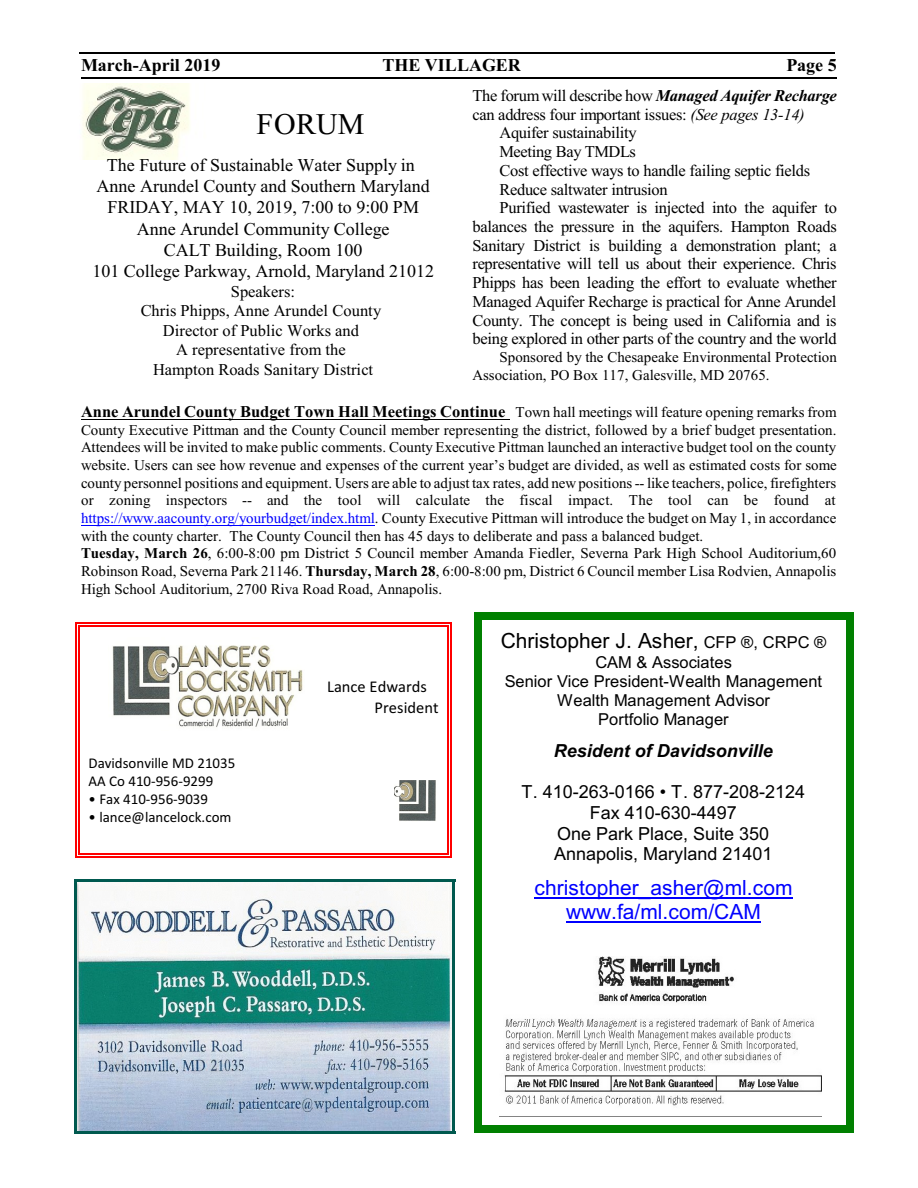
<style>
.page{position:relative;width:918px;height:1188px;background:#fff}
.page>*{position:absolute;margin:0;border:0;box-sizing:border-box;transform-origin:0 0}
.t1{font:30px "Times New Roman";letter-spacing:.005em;color:#000}
.t2{font:21px/24.3px "Arial";color:#00f;text-align:center}
.t3{font:21px "Arial";color:#000}
.t4{font:18px/21.3px "Times New Roman";color:#000;text-align:center}
.t5{font:18px/20.7px "Arial";color:#000;text-align:center}
.t6{font:700 18px "Times New Roman";color:#000}
.t7{font:italic 700 18px "Arial";color:#000}
.t8{font:16.5px "Times New Roman";letter-spacing:-.02em;color:#000}
.t9{font:16.5px/19.5px "Times New Roman";color:#000;text-align:center}
.t10{font:700 16.5px "Times New Roman";color:#000}
.t11{font:16.5px/19px "Arial";color:#000;text-align:center}
.t12{font:16.5px/20.4px "Calibri";color:#000}
.t13{font:15px/17.7px "Times New Roman";color:#000}
.t14{font:15px/18.1px "Calibri";color:#000}
.s1{font-weight:700;font-style:italic}
.s2{font-style:italic}
.s3{font-weight:400;font-size:15px}
.s4{color:#00f}
.s5{font-weight:700}
.s6{font-size:16.5px}
</style>
<div class="page">
<img style="left:82px;top:83px;width:108px;height:76px">
<img style="left:77px;top:881px;width:376px;height:250px">
<hr style="left:74px;top:879px;width:3px;height:254px;background:#00594f">
<hr style="left:453px;top:879px;width:2px;height:254px;background:#00594f">
<hr style="left:74px;top:879px;width:381px;height:2px;background:#00594f">
<hr style="left:74px;top:1131px;width:381px;height:3px;background:#00594f">
<hr style="left:535px;top:897px;width:258px;height:2px;background:#00f">
<hr style="left:566px;top:922px;width:195px;height:1px;background:#00f">
<div style="left:474px;top:612px;width:7px;height:520px;background:#008000"></div>
<div style="left:846px;top:612px;width:7px;height:520px;background:#008000"></div>
<div style="left:474px;top:612px;width:379px;height:7px;background:#008000"></div>
<div style="left:474px;top:1125px;width:379px;height:7px;background:#008000"></div>
<img style="left:112px;top:645px;width:191px;height:83px">
<img style="left:394px;top:780px;width:42px;height:41px">
<hr style="left:78px;top:625px;width:1px;height:229px;background:#f00">
<hr style="left:448px;top:625px;width:1px;height:229px;background:#f00">
<hr style="left:78px;top:625px;width:371px;height:2px;background:#f00">
<hr style="left:78px;top:853px;width:371px;height:1px;background:#f00">
<hr style="left:75px;top:622px;width:1px;height:235px;background:#f00">
<hr style="left:451px;top:622px;width:1px;height:235px;background:#f00">
<hr style="left:75px;top:622px;width:377px;height:2px;background:#f00">
<hr style="left:75px;top:856px;width:377px;height:1px;background:#f00">
<hr style="left:81px;top:419px;width:428px;height:1px;background:#000">
<hr style="left:81px;top:525px;width:294px;height:1px;background:#00f">
<hr style="left:79px;top:53px;width:755px;height:1px;background:#000">
<hr style="left:81px;top:77px;width:756px;height:1px;background:#000">
<img style="left:504px;top:957px;width:317px;height:149px">
<p class="t6" style="left:81px;top:59px;width:141px">March-April 2019</p>
<p class="t6" style="left:382px;top:59px;width:140px">THE VILLAGER</p>
<p class="t6" style="left:786px;top:59px;width:52px">Page 5</p>
<p class="t1" style="left:256px;top:113px;width:110px">FORUM</p>
<p class="t4" style="left:92px;top:156px;width:343px">The Future of Sustainable Water Supply in Anne Arundel County and Southern Maryland FRIDAY, MAY 10, 2019, 7:00 to 9:00 PM Anne Arundel Community College<br>CALT Building, Room 100<br>101 College Parkway, Arnold, Maryland 21012</p>
<p class="t9" style="left:141px;top:283px;width:242px">Speakers:<br>Chris Phipps, Anne Arundel County<br>Director of Public Works and<br>A representative from the<br>Hampton Roads Sanitary District</p>
<p class="t8" style="left:472px;top:90px;width:366px">The forum will describe how <span class="s1">Managed Aquifer Recharge</span></p>
<p class="t8" style="left:472px;top:108px;width:334px">can address four important issues: <span class="s2">(See pages 13-14)</span></p>
<p class="t8" style="left:500px;top:127px;width:139px">Aquifer sustainability</p>
<p class="t8" style="left:500px;top:146px;width:138px">Meeting Bay TMDLs</p>
<p class="t8" style="left:500px;top:164px;width:312px">Cost effective ways to handle failing septic fields</p>
<p class="t8" style="left:500px;top:183px;width:170px">Reduce saltwater intrusion</p>
<p class="t8" style="left:500px;top:202px;width:339px">Purified wastewater is injected into the aquifer to</p>
<p class="t8" style="left:472px;top:221px;width:366px">balances the pressure in the aquifers. Hampton Roads</p>
<p class="t8" style="left:472px;top:239px;width:366px">Sanitary District is building a demonstration plant; a</p>
<p class="t8" style="left:472px;top:258px;width:366px">representative will tell us about their experience. Chris</p>
<p class="t8" style="left:472px;top:277px;width:366px">Phipps has been leading the effort to evaluate whether</p>
<p class="t8" style="left:472px;top:295px;width:365px">Managed Aquifer Recharge is practical for Anne Arundel</p>
<p class="t8" style="left:472px;top:314px;width:366px">County. The concept is being used in California and is</p>
<p class="t8" style="left:472px;top:333px;width:366px">being explored in other parts of the country and the world</p>
<p class="t13" style="left:472px;top:350px;width:366px;text-indent:27px">Sponsored by the Chesapeake Environmental Protection<br>Association, PO Box 117, Galesville, MD 20765.</p>
<p class="t10" style="left:81px;top:406px;width:757px">Anne Arundel County Budget Town Hall Meetings Continue <span class="s3">Town hall meetings will feature opening remarks from</span></p>
<p class="t13" style="left:81px;top:422px;width:757px">County Executive Pittman and the County Council member representing the district, followed by a brief budget presentation.<br>Attendees will be invited to make public comments. County Executive Pittman launched an interactive budget tool on the county website. Users can see how revenue and expenses of the current year’s budget are divided, as well as estimated costs for some county personnel positions and equipment. Users are able to adjust tax rates, add newpositions -- like teachers, police, firefighters or zoning inspectors -- and the tool will calculate the fiscal impact. The tool can be found at <span class="s4">https://www.aacounty.org/yourbudget/index.html</span>. County Executive Pittman will introduce the budget on May 1, in accordance with the county charter. The County Council then has 45 days to deliberate and pass a balanced budget.<br><span class="s5">Tuesday, March 26</span>, 6:00-8:00 pm District 5 Council member Amanda Fiedler, Severna Park High School Auditorium,60<br>Robinson Road, Severna Park 21146. <span class="s5">Thursday, March 28</span>, 6:00-8:00 pm, District 6 Council member Lisa Rodvien, Annapolis High School Auditorium, 2700 Riva Road Road, Annapolis.</p>
<p class="t14" style="left:89px;top:755px;width:148px">Davidsonville MD 21035<br>AA Co 410-956-9299</p>
<p class="t14" style="left:89px;top:791px;width:121px">• Fax 410-956-9039</p>
<p class="t14" style="left:89px;top:809px;width:144px">• lance@lancelock.com</p>
<p class="t12" style="left:375px;top:678px;width:66px;text-indent:-48px">Lance Edwards<br>President</p>
<p class="t3" style="left:501px;top:633px;width:327px">Christopher J. Asher, <span class="s6">CFP ®, CRPC ®</span></p>
<p class="t11" style="left:505px;top:654px;width:319px">CAM &amp; Associates<br>Senior Vice President-Wealth Management<br>Wealth Management Advisor<br>Portfolio Manager</p>
<p class="t7" style="left:554px;top:744px;width:220px">Resident of Davidsonville</p>
<p class="t5" style="left:522px;top:783px;width:285px">T. 410-263-0166 • T. 877-208-2124<br>Fax 410-630-4497<br>One Park Place, Suite 350<br>Annapolis, Maryland 21401</p>
<p class="t2" style="left:535px;top:877px;width:259px">christopher_asher@ml.com www.fa/ml.com/CAM</p>
</div>
